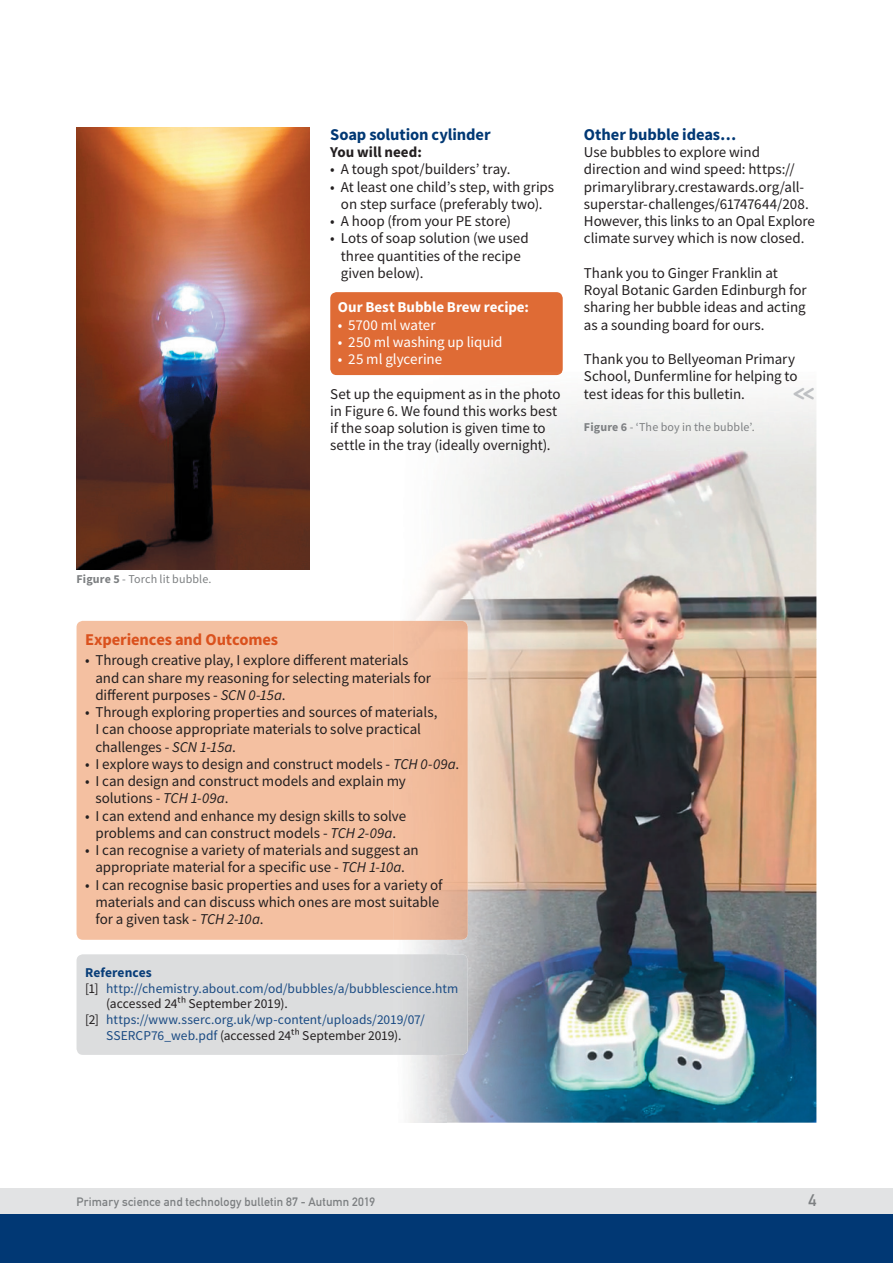
<style>
.page{position:relative;width:893px;height:1263px;background:#fff}
.page>*{position:absolute;margin:0;border:0;box-sizing:border-box;transform-origin:0 0}
.t1{font:700 24.15px "Monoglyceride";color:#bec0c3;scale:.87 1}
.t2{font:700 16.5px "Source Sans Pro";letter-spacing:-.005em;color:#013874}
.t3{font:700 16.5px "Source Sans Pro";letter-spacing:-.005em;color:#da511d}
.t4{font:700 16.5px "DIN Alternate";color:#7d8082}
.t5{font:15px/17.2px "Source Sans Pro";color:#231f20}
.t6{font:15px "Source Sans Pro";letter-spacing:-.005em;color:#fff}
.t7{font:700 15px "Source Sans Pro";letter-spacing:-.005em;color:#fff}
.t8{font:700 15px "Source Sans Pro";color:#231f20}
.t9{font:13.5px "Source Sans Pro";letter-spacing:.005em;color:#194a83}
.t10{font:13.5px "Source Sans Pro";letter-spacing:.005em;color:#231f20}
.t11{font:700 13.5px "Source Sans Pro";letter-spacing:.005em;color:#093e79}
.t12{font:12px "Source Sans Pro";letter-spacing:.01em;color:#7d8082}
.t13{font:700 12px "DIN Alternate";letter-spacing:.01em;color:#7d8082}
.s1{font-weight:700}
.s2{font-style:italic}
.s3{color:#231f20}
.s4{color:#194a83}
</style>
<div class="page">
<div style="left:0;top:1188px;width:893px;height:26px;background:#e2e3e4"></div>
<div style="left:0;top:1214px;width:893px;height:49px;background:#013874"></div>
<div style="left:330px;top:292px;width:233px;height:83px;background:#df6b35;border-radius:6px"></div>
<img style="left:77px;top:128px;width:232px;height:442px">
<img style="left:394px;top:371px;width:422px;height:268px">
<img style="left:447px;top:639px;width:369px;height:484px">
<img style="left:394px;top:371px;width:168px;height:4px">
<div style="left:77px;top:954px;width:317px;height:101px;background:#dcddde"></div>
<img style="left:394px;top:954px;width:74px;height:101px">
<div style="left:77px;top:621px;width:317px;height:319px;background:#f4c0a1"></div>
<img style="left:394px;top:621px;width:74px;height:319px">
<p class="t2" style="left:330px;top:123px;width:162px">Soap solution cylinder</p>
<p class="t8" style="left:330px;top:142px;width:93px">You will need:</p>
<p class="t5" style="left:330px;top:161px;width:182px">• A tough spot/builders’ tray.</p>
<p class="t5" style="left:330px;top:178px;width:225px;text-align:center">• At least one child’s step, with grips on step surface (preferably two).</p>
<p class="t5" style="left:330px;top:212px;width:182px">• A hoop (from your PE store)</p>
<p class="t5" style="left:341px;top:230px;width:189px;text-indent:-11px">• Lots of soap solution (we used three quantities of the recipe given below).</p>
<p class="t7" style="left:338px;top:297px;width:193px">Our Best Bubble Brew recipe:</p>
<p class="t6" style="left:338px;top:315px;width:99px">• 5700 ml water</p>
<p class="t6" style="left:338px;top:332px;width:166px">• 250 ml washing up liquid</p>
<p class="t6" style="left:338px;top:350px;width:106px">• 25 ml glycerine</p>
<p class="t5" style="left:330px;top:385px;width:232px">Set up the equipment as in the photo in Figure 6. We found this works best if the soap solution is given time to settle in the tray (ideally overnight).</p>
<p class="t2" style="left:584px;top:123px;width:154px">Other bubble ideas…</p>
<p class="t5" style="left:584px;top:143px;width:233px">Use bubbles to explore wind direction and wind speed: https:// primarylibrary.crestawards.org/all&shy;superstar-challenges/61747644/208.<br>However, this links to an Opal Explore climate survey which is now closed.</p>
<p class="t5" style="left:584px;top:264px;width:224px">Thank you to Ginger Franklin at<br>Royal Botanic Garden Edinburgh for sharing her bubble ideas and acting as a sounding board for ours.</p>
<p class="t5" style="left:584px;top:350px;width:215px">Thank you to Bellyeoman Primary<br>School, Dunfermline for helping to test ideas for this bulletin.</p>
<h1 class="t1" style="left:793px;top:377px;width:26px">&lt;&lt;</h1>
<p class="t12" style="left:584px;top:419px;width:172px"><span class="s1">Figure 6</span> - ‘The boy in the bubble’.</p>
<p class="t12" style="left:77px;top:571px;width:136px"><span class="s1">Figure 5</span> - Torch lit bubble.</p>
<p class="t3" style="left:85px;top:628px;width:195px">Experiences and Outcomes</p>
<p class="t5" style="left:95px;top:652px;width:337px;text-indent:-10px">• Through creative play, I explore different materials and can share my reasoning for selecting materials for different purposes - <span class="s2">SCN 0-15a</span>.</p>
<p class="t5" style="left:95px;top:703px;width:344px;text-indent:-10px">• Through exploring properties and sources of materials,<br>I can choose appropriate materials to solve practical challenges - <span class="s2">SCN 1-15a</span>.</p>
<p class="t5" style="left:85px;top:755px;width:376px">• I explore ways to design and construct models - <span class="s2">TCH 0-09a</span>.</p>
<p class="t5" style="left:95px;top:772px;width:312px;text-indent:-10px">• I can design and construct models and explain my solutions - <span class="s2">TCH 1-09a</span>.</p>
<p class="t5" style="left:85px;top:807px;width:323px;text-align:center">• I can extend and enhance my design skills to solve problems and can construct models - <span class="s2">TCH 2-09a</span>.</p>
<p class="t5" style="left:85px;top:841px;width:335px;text-align:center">• I can recognise a variety of materials and suggest an appropriate material for a specific use - <span class="s2">TCH 1-10a</span>.</p>
<p class="t5" style="left:95px;top:876px;width:349px;text-indent:-10px">• I can recognise basic properties and uses for a variety of materials and can discuss which ones are most suitable for a given task - <span class="s2">TCH 2-10a</span>.</p>
<p class="t11" style="left:85px;top:963px;width:68px">References</p>
<p class="t9" style="left:85px;top:979px;width:375px"><span class="s3">[1]</span> http://chemistry.about.com/od/bubbles/a/bubblescience.htm</p>
<p class="t10" style="left:106px;top:995px;width:183px">(accessed 24ᵗʰ September 2019).</p>
<p class="t9" style="left:85px;top:1011px;width:341px"><span class="s3">[2]</span> https://www.sserc.org.uk/wp-content/uploads/2019/07/</p>
<p class="t10" style="left:106px;top:1027px;width:297px"><span class="s4">SSERCP76_web.pdf</span> (accessed 24ᵗʰ September 2019).</p>
<p class="t13" style="left:77px;top:1192px;width:300px">Primary science and technology bulletin 87 - Autumn 2019</p>
<p class="t4" style="left:808px;top:1187px;width:9px">4</p>
</div>
